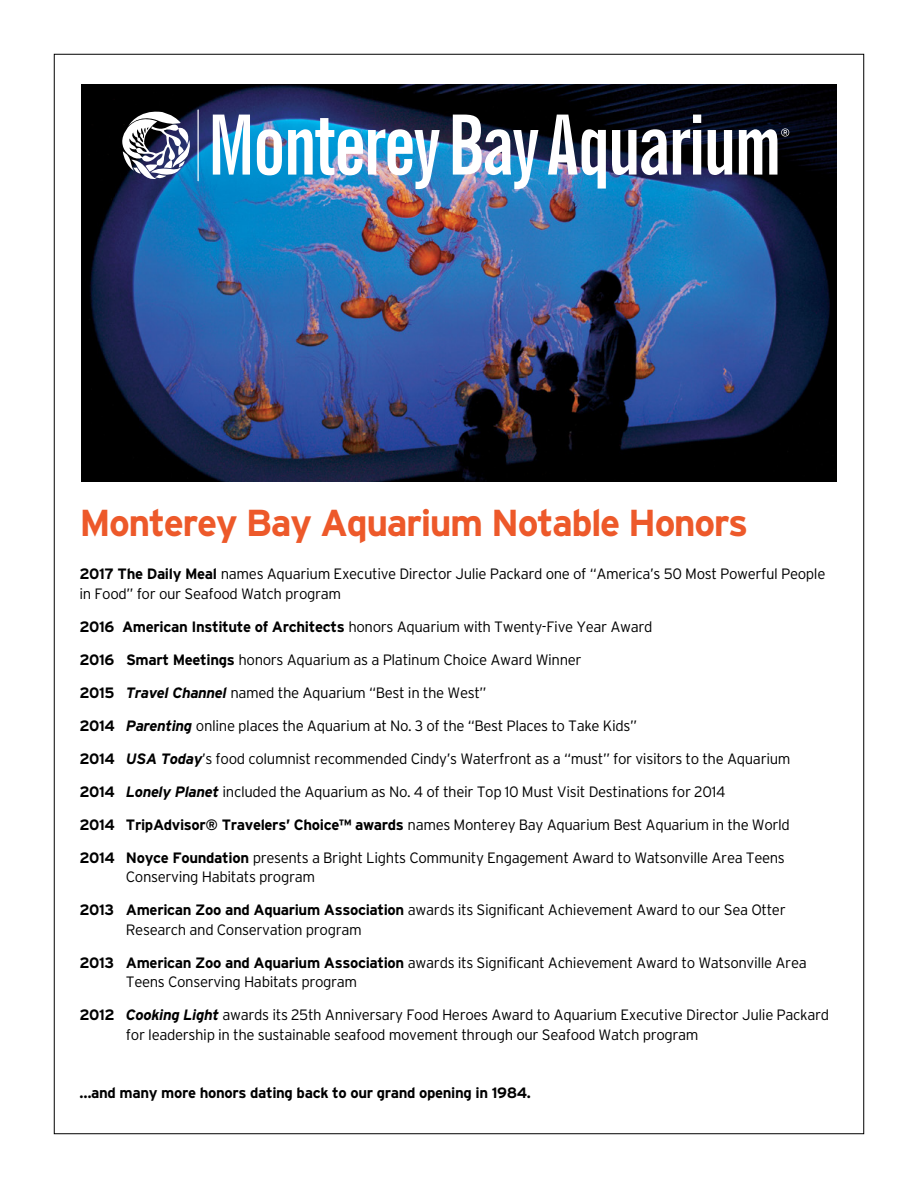
<style>
.page{position:relative;width:918px;height:1188px;background:#fff}
.page>*{position:absolute;margin:0;border:0;box-sizing:border-box;transform-origin:0 0}
.t1{font:700 37.5px "Interstate";letter-spacing:-.04em;color:#ed592a}
.t2{font:300 15px/19.5px "Interstate";letter-spacing:-.025em;color:#000}
.t3{font:700 15px "Interstate";letter-spacing:-.025em;color:#000}
.s1{font-weight:700}
.s2{font-weight:700;font-style:italic}
</style>
<div class="page">
<img style="left:81px;top:84px;width:756px;height:398px">
<hr style="left:198px;top:110px;width:1px;height:71px;background:#fff">
<svg style="left:213px;top:115px;width:37px;height:60px"></svg>
<svg style="left:257px;top:129px;width:25px;height:46px"></svg>
<img style="left:288px;top:118px;width:152px;height:71px">
<img style="left:453px;top:115px;width:85px;height:74px">
<svg style="left:548px;top:115px;width:58px;height:74px"></svg>
<svg style="left:612px;top:129px;width:55px;height:46px"></svg>
<svg style="left:673px;top:115px;width:28px;height:60px"></svg>
<svg style="left:708px;top:130px;width:24px;height:45px"></svg>
<svg style="left:739px;top:128px;width:50px;height:47px"></svg>
<svg style="left:122px;top:110px;width:69px;height:71px"></svg>
<h1 class="t1" style="left:79px;top:502px;width:671px">Monterey Bay Aquarium Notable Honors</h1>
<p class="t2" style="left:79px;top:564px;width:748px"><span class="s1">2017 The Daily Meal</span> names Aquarium Executive Director Julie Packard one of “America’s 50 Most Powerful People in Food” for our Seafood Watch program</p>
<p class="t2" style="left:79px;top:617px;width:575px"><span class="s1">2016 American Institute of Architects</span> honors Aquarium with Twenty-Five Year Award</p>
<p class="t2" style="left:79px;top:650px;width:504px"><span class="s1">2016 Smart Meetings</span> honors Aquarium as a Platinum Choice Award Winner</p>
<p class="t2" style="left:79px;top:683px;width:409px"><span class="s1">2015</span> <span class="s2">Travel Channel</span> named the Aquarium “Best in the West”</p>
<p class="t2" style="left:79px;top:716px;width:559px"><span class="s1">2014</span> <span class="s2">Parenting</span> online places the Aquarium at No. 3 of the “Best Places to Take Kids”</p>
<p class="t2" style="left:79px;top:749px;width:713px"><span class="s1">2014</span> <span class="s2">USA Today</span>’s food columnist recommended Cindy’s Waterfront as a “must” for visitors to the Aquarium</p>
<p class="t2" style="left:79px;top:775px;width:712px;line-height:33px"><span class="s1">2014</span> <span class="s2">Lonely Planet</span> included the Aquarium as No. 4 of their Top 10 Must Visit Destinations for 2014<br><span class="s1">2014 TripAdvisor® Travelers’ Choice™ awards</span> names Monterey Bay Aquarium Best Aquarium in the World</p>
<p class="t2" style="left:126px;top:848px;width:661px;text-indent:-47px"><span class="s1">2014 Noyce Foundation</span> presents a Bright Lights Community Engagement Award to Watsonville Area Teens<br>Conserving Habitats program</p>
<p class="t2" style="left:126px;top:900px;width:661px;text-indent:-47px"><span class="s1">2013 American Zoo and Aquarium Association</span> awards its Significant Achievement Award to our Sea Otter<br>Research and Conservation program</p>
<p class="t2" style="left:126px;top:953px;width:682px;text-indent:-47px"><span class="s1">2013 American Zoo and Aquarium Association</span> awards its Significant Achievement Award to Watsonville Area<br>Teens Conserving Habitats program</p>
<p class="t2" style="left:126px;top:1005px;width:705px;text-indent:-47px"><span class="s1">2012</span> <span class="s2">Cooking Light</span> awards its 25th Anniversary Food Heroes Award to Aquarium Executive Director Julie Packard for leadership in the sustainable seafood movement through our Seafood Watch program</p>
<p class="t3" style="left:79px;top:1084px;width:453px">…and many more honors dating back to our grand opening in 1984.</p>
</div>
